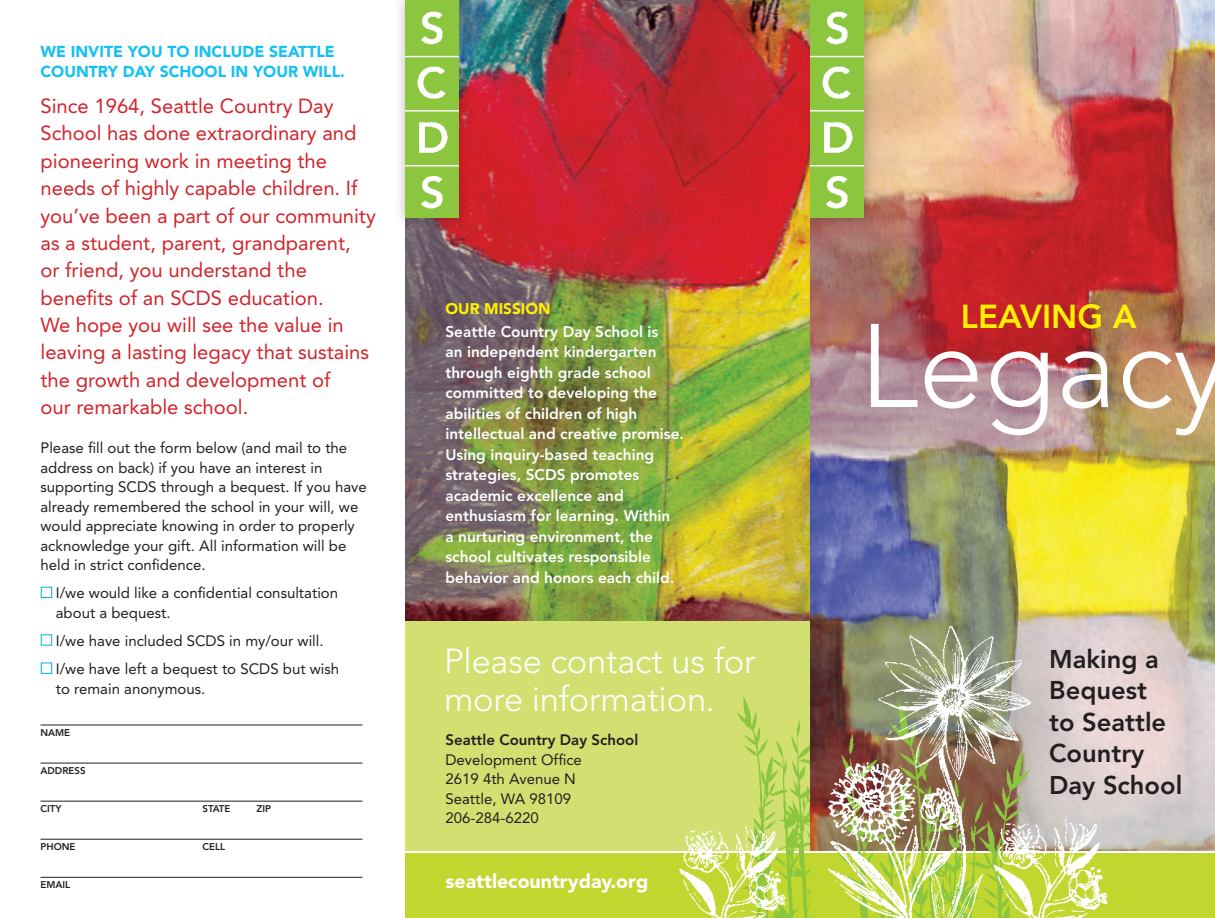
<style>
.page{position:relative;width:1215px;height:918px;background:#fff}
.page>*{position:absolute;margin:0;border:0;box-sizing:border-box;transform-origin:0 0}
.t1{font:300 117.6px "Avenir";color:#fff}
.t2{font:300 34.5px/37.5px "Avenir";letter-spacing:-.005em;color:#fff}
.t3{font:800 33px "Avenir";color:#fff101}
.t4{font:800 25.5px/31.5px "Avenir";color:#231f20}
.text{font:20.25px/27.3px "Avenir";color:#d1232a}
.text-2{font:900 19.5px "Avenir";color:#fff}
.text-3{font:900 15.75px/20.2px "Avenir";color:#15c0f2}
.t5{font:800 15.3px/20.5px "Avenir";color:#fff}
.t6{font:900 15.3px "Avenir";color:#fff101}
.text-4{font:15px/19.5px "Avenir";color:#231f20}
.t7{font:800 15px "Avenir";color:#231f20}
.text-5{font:800 9.75px "Avenir";color:#231f20}
</style>
<div class="page">
<div style="left:405px;top:612px;width:405px;height:238px;background:#d2e071"></div>
<img style="left:810px;top:0;width:405px;height:850px">
<div style="left:405px;top:854px;width:810px;height:64px;background:#c1d72f"></div>
<img style="left:832px;top:666px;width:211px;height:145px">
<div style="left:798px;top:0;width:80px;height:230px;background:#231f20;opacity:.3"></div>
<img style="left:810px;top:0;width:54px;height:218px">
<img style="left:873px;top:623px;width:166px;height:188px">
<img style="left:976px;top:811px;width:144px;height:107px">
<img style="left:810px;top:739px;width:166px;height:179px">
<img style="left:405px;top:0;width:405px;height:621px">
<img style="left:737px;top:696px;width:73px;height:222px">
<div style="left:393px;top:0;width:80px;height:230px;background:#231f20;opacity:.3"></div>
<img style="left:405px;top:0;width:54px;height:218px">
<img style="left:663px;top:819px;width:134px;height:99px">
<hr style="left:40px;top:725px;width:322px;height:1px;background:#231f20">
<hr style="left:40px;top:763px;width:322px;height:1px;background:#231f20">
<hr style="left:40px;top:801px;width:322px;height:1px;background:#231f20">
<hr style="left:40px;top:839px;width:322px;height:1px;background:#231f20">
<hr style="left:40px;top:877px;width:322px;height:1px;background:#231f20">
<div style="left:41px;top:587px;width:11px;height:11px;border:1px solid #00aeef"></div>
<div style="left:41px;top:634px;width:11px;height:12px;border:1px solid #00aeef"></div>
<div style="left:41px;top:663px;width:11px;height:11px;border:1px solid #00aeef"></div>
<p class="text-3" style="left:40px;top:41px;width:306px">WE INVITE YOU TO INCLUDE SEATTLE<br>COUNTRY DAY SCHOOL IN YOUR WILL.</p>
<p class="text" style="left:40px;top:93px;width:337px">Since 1964, Seattle Country Day<br>School has done extraordinary and pioneering work in meeting the needs of highly capable children. If you’ve been a part of our community as a student, parent, grandparent,<br>or friend, you understand the benefits of an SCDS education.<br>We hope you will see the value in leaving a lasting legacy that sustains the growth and development of<br>our remarkable school.</p>
<p class="text-4" style="left:40px;top:438px;width:328px">Please fill out the form below (and mail to the address on back) if you have an interest in supporting SCDS through a bequest. If you have already remembered the school in your will, we would appreciate knowing in order to properly acknowledge your gift. All information will be held in strict confidence.</p>
<p class="text-4" style="left:56px;top:583px;width:284px">I/we would like a confidential consultation about a bequest.</p>
<p class="text-4" style="left:56px;top:631px;width:269px">I/we have included SCDS in my/our will.</p>
<p class="text-4" style="left:56px;top:659px;width:285px">I/we have left a bequest to SCDS but wish to remain anonymous.</p>
<p class="text-5" style="left:40px;top:727px;width:31px">Name</p>
<p class="text-5" style="left:40px;top:765px;width:9px">Add</p>
<p class="text-5" style="left:62px;top:765px;width:19px">ress</p>
<p class="text-5" style="left:40px;top:803px;width:31px">city s</p>
<p class="text-5" style="left:208px;top:803px;width:24px">tate</p>
<p class="text-5" style="left:256px;top:803px;width:16px">zip</p>
<p class="text-5" style="left:40px;top:841px;width:37px">Phone</p>
<p class="text-5" style="left:202px;top:841px;width:24px">Cell</p>
<p class="text-5" style="left:40px;top:879px;width:31px">Email</p>
<p class="t6" style="left:446px;top:300px;width:61px">OUR MISSI</p>
<p class="t6" style="left:525px;top:300px;width:27px">ON</p>
<p class="t5" style="left:446px;top:321px;width:240px">Seattle Country Day School is<br>an independent kindergarten through eighth grade school committed to developing the abilities of children of high intellectual and creative promise.<br>Using inquiry-based teaching strategies, SCDS promotes academic excellence and enthusiasm for learning. Within<br>a nurturing environment, the school cultivates responsible behavior and honors each child.</p>
<p class="t2" style="left:444px;top:643px;width:313px">Please contact us for more information.</p>
<p class="t7" style="left:446px;top:731px;width:194px">Seattle Country Day School</p>
<p class="text-4" style="left:446px;top:750px;width:138px">Development Office<br>2619 4th Avenue N</p>
<p class="text-4" style="left:446px;top:789px;width:127px">Seattle, WA 98109</p>
<p class="text-4" style="left:446px;top:808px;width:95px">206-284-6220</p>
<p class="text-2" style="left:446px;top:870px;width:204px">SEATTLECOUNTRYDAY.ORG</p>
<p class="t3" style="left:961px;top:297px;width:177px">leaving a</p>
<p class="t1" style="left:860px;top:297px;width:370px">Legacy</p>
<p class="t4" style="left:1049px;top:643px;width:135px">Making a<br>Bequest<br>to Seattle<br>Country<br>Day School</p>
</div>
